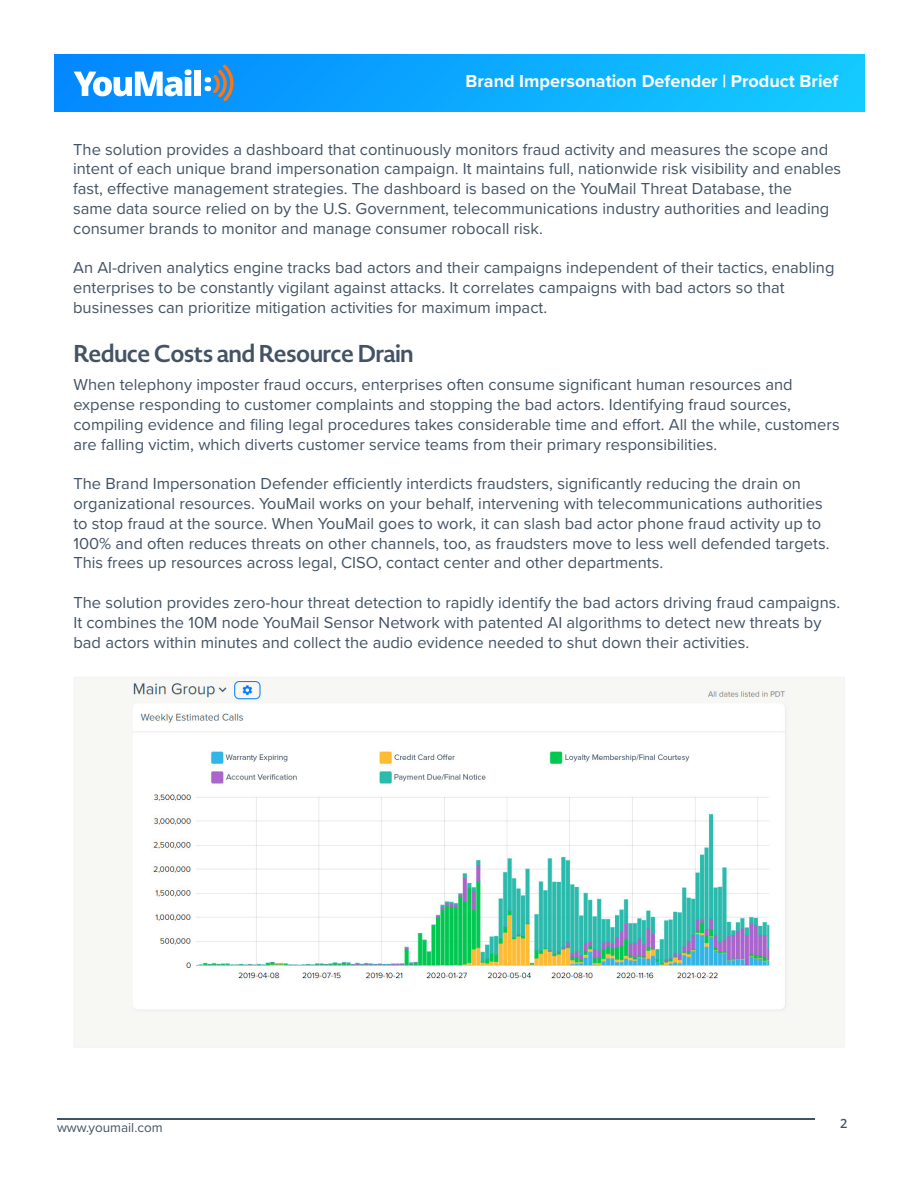
<style>
.page{position:relative;width:918px;height:1188px;background:#fff}
.page>*{position:absolute;margin:0;border:0;box-sizing:border-box;transform-origin:0 0}
.t1{font:700 24px "Novel Display";color:#435364}
.t2{font:700 18px "Proxima Nova";color:#fff}
.t3{font:16.5px/19.8px "Proxima Nova";color:#435364}
.t4{font:13.5px "Proxima Nova";color:#435364}
.t5{font:600 12.75px "Open Sans";color:#435364}
</style>
<div class="page">
<hr style="left:57px;top:1118px;width:757px;height:2px;background:#435364">
<div style="left:74px;top:677px;width:770px;height:370px;background:#f7f7f4"></div>
<img style="left:133px;top:681px;width:653px;height:327px">
<img style="left:54px;top:55px;width:810px;height:56px">
<svg style="left:74px;top:69px;width:118px;height:27px"></svg>
<div style="left:194px;top:70px;width:6px;height:26px;background:#fff"></div>
<svg style="left:205px;top:65px;width:29px;height:36px"></svg>
<p class="t2" style="left:466px;top:68px;width:374px">Brand Impersonation Defender | Product Brief</p>
<p class="t3" style="left:73px;top:138px;width:770px">The solution provides a dashboard that continuously monitors fraud activity and measures the scope and intent of each unique brand impersonation campaign. It maintains full, nationwide risk visibility and enables fast, effective management strategies. The dashboard is based on the YouMail Threat Database, the<br>same data source relied on by the U.S. Government, telecommunications industry authorities and leading consumer brands to monitor and manage consumer robocall risk.</p>
<p class="t3" style="left:73px;top:257px;width:763px">An AI-driven analytics engine tracks bad actors and their campaigns independent of their tactics, enabling enterprises to be constantly vigilant against attacks. It correlates campaigns with bad actors so that businesses can prioritize mitigation activities for maximum impact.</p>
<p class="t1" style="left:73px;top:338px;width:342px">Reduce Costs and Resource Drain</p>
<p class="t3" style="left:73px;top:374px;width:768px">When telephony imposter fraud occurs, enterprises often consume significant human resources and expense responding to customer complaints and stopping the bad actors. Identifying fraud sources, compiling evidence and filing legal procedures takes considerable time and effort. All the while, customers are falling victim, which diverts customer service teams from their primary responsibilities.</p>
<p class="t3" style="left:73px;top:473px;width:758px">The Brand Impersonation Defender efficiently interdicts fraudsters, significantly reducing the drain on organizational resources. YouMail works on your behalf, intervening with telecommunications authorities to stop fraud at the source. When YouMail goes to work, it can slash bad actor phone fraud activity up to 100% and often reduces threats on other channels, too, as fraudsters move to less well defended targets.<br>This frees up resources across legal, CISO, contact center and other departments.</p>
<p class="t3" style="left:73px;top:592px;width:768px">The solution provides zero-hour threat detection to rapidly identify the bad actors driving fraud campaigns.<br>It combines the 10M node YouMail Sensor Network with patented AI algorithms to detect new threats by bad actors within minutes and collect the audio evidence needed to shut down their activities.</p>
<p class="t4" style="left:57px;top:1117px;width:107px">www.youmail.com</p>
<p class="t5" style="left:840px;top:1115px;width:9px">2</p>
</div>
